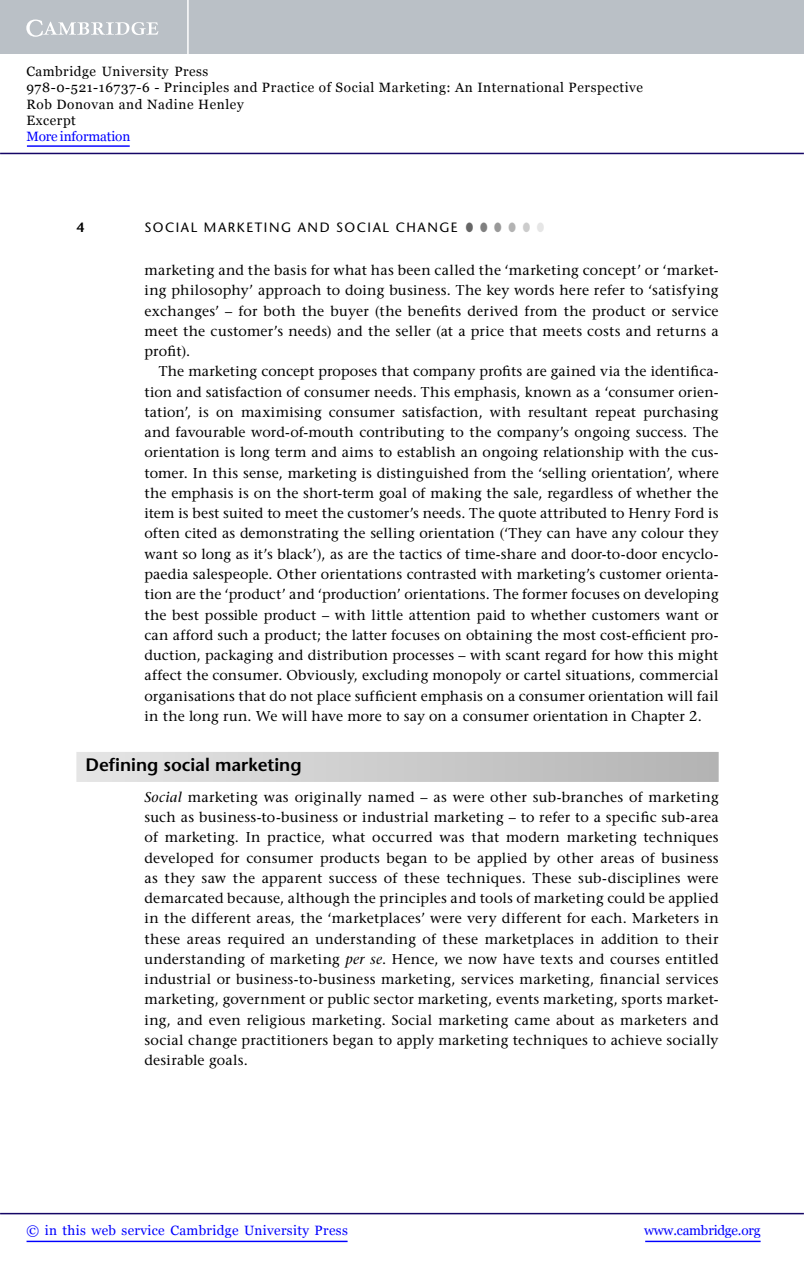
<style>
.page{position:relative;width:804px;height:1264px;background:#fff}
.page>*{position:absolute;margin:0;border:0;box-sizing:border-box;transform-origin:0 0}
.t1{font:600 18px "Stone Sans Std";letter-spacing:-.005em;color:#000}
.t2{font:500 14.25px/20.2px "Stone Serif Std";letter-spacing:.015em;color:#000;text-align:justify}
.t3{font:13.5px/16.2px "Georgia";letter-spacing:.045em;color:#000}
.t4{font:13.5px "Georgia";letter-spacing:.025em;color:#00f}
.t5{font:500 13.5px "Stone Sans Std";letter-spacing:.115em;color:#000}
.t6{font:13.5px "Georgia";letter-spacing:-.015em;color:#00f}
.t7{font:13.5px "Georgia";letter-spacing:-.01em;color:#00f}
.t8{font:600 13.5px "Stone Sans Std";color:#000}
.s1{color:#666}
.s2{color:#808080}
.s3{color:#999}
.s4{color:#b3b3b3}
.s5{color:#ccc}
.s6{color:#e6e6e6}
.s7{font-style:italic}
</style>
<div class="page">
<div style="left:76px;top:752px;width:642px;height:30px;background:linear-gradient(to right,#e5e5e5,#b3b3b3)"></div>
<div style="left:0;top:0;width:804px;height:54px;background:#bac0c6"></div>
<svg style="left:26px;top:20px;width:132px;height:17px"></svg>
<hr style="left:187px;top:0;width:2px;height:54px;background:#fff">
<hr style="left:0;top:153px;width:804px;height:1px;background:#150666">
<hr style="left:27px;top:145px;width:103px;height:2px;background:#00f">
<hr style="left:645px;top:1240px;width:115px;height:2px;background:#00f">
<hr style="left:0;top:1212px;width:804px;height:2px;background:#150666">
<hr style="left:27px;top:1240px;width:320px;height:2px;background:#00f">
<p class="t3" style="left:26px;top:64px;width:618px">Cambridge University Press<br>978-0-521-16737-6 - Principles and Practice of Social Marketing: An International Perspective Rob Donovan and Nadine Henley<br>Excerpt</p>
<p class="t7" style="left:26px;top:128px;width:105px">More information</p>
<p class="t8" style="left:76px;top:221px;width:9px">4</p>
<p class="t5" style="left:144px;top:221px;width:401px">SOCIAL MARKETING AND SOCIAL CHANGE <span class="s1">●</span> <span class="s2">●</span> <span class="s3">●</span> <span class="s4">●</span> <span class="s5">●</span> <span class="s6">●</span></p>
<p class="t2" style="left:144px;top:261px;width:576px">marketing and the basis for what has been called the ‘ marketing concept’ or ‘market&shy;ing philosophy’ approach to doing business. The key words here refer to ‘satisfying exchanges’ – for both the buyer (the benefits derived from the product or service meet the customer’s needs) and the seller (at a price that meets costs and returns a profit).</p>
<p class="t2" style="left:144px;top:363px;width:576px;text-indent:14px">The marketing concept proposes that company profits are gained via the identifica&shy;tion and satisfaction of consumer needs. This emphasis, known as a ‘ consumer orien&shy;tation’, is on maximising consumer satisfaction, with resultant repeat purchasing and favourable word-of-mouth contributing to the company’s ongoing success. The orientation is long term and aims to establish an ongoing relationship with the cus&shy;tomer . In this sense, marketing is distinguished from the ‘selling orientation’, where the emphasis is on the short-term goal of making the sale, regardless of whether the item is best suited to meet the customer’s needs. The quote attributed to Henry Ford is often cited as demonstrating the selling orientation (‘They can have any colour they want so long as it’s black’), as are the tactics of time-share and door-to-door encyclo&shy;paedia salespeople. Other orientations contrasted with marketing’s customer orienta&shy;tion are the ‘product’ and ‘ production’ orientations. The former focuses on developing the best possible product – with little attention paid to whether customers want or can afford such a product ; the latter focuses on obtaining the most cost-efficient pro&shy;duction, packaging and distribution processes – with scant regard for how this might affect the consumer . Obviously, excluding monopoly or cartel situations, commercial organisations that do not place sufficient emphasis on a consumer orientation will fail in the long run . We will have more to say on a consumer orientation in Chapter 2 .</p>
<p class="t1" style="left:85px;top:758px;width:218px">Defining social marketing</p>
<p class="t2" style="left:144px;top:788px;width:576px"><span class="s7">Social</span> marketing was originally named – as were other sub-branches of marketing such as business-to-business or industrial marketing – to refer to a specific sub-area of marketing. In practice, what occurred was that modern marketing techniques developed for consumer products began to be applied by other areas of business as they saw the apparent success of these techniques. These sub-disciplines were demarcated because, although the principles and tools of marketing could be applied in the different areas, the ‘marketplaces’ were very different for each. Marketers in these areas required an understanding of these marketplaces in addition to their understanding of marketing <span class="s7">per se</span>. Hence, we now have texts and courses entitled industrial or business-to-business marketing, services marketing, financial services marketing, government or public sector marketing, events marketing, sports market&shy;ing, and even religious marketing. Social marketing came about as marketers and social change practitioners began to apply marketing techniques to achieve socially desirable goals.</p>
<p class="t4" style="left:27px;top:1222px;width:323px">© in this web service Cambridge University Press</p>
<p class="t6" style="left:644px;top:1222px;width:118px">www.cambridge.org</p>
</div>
